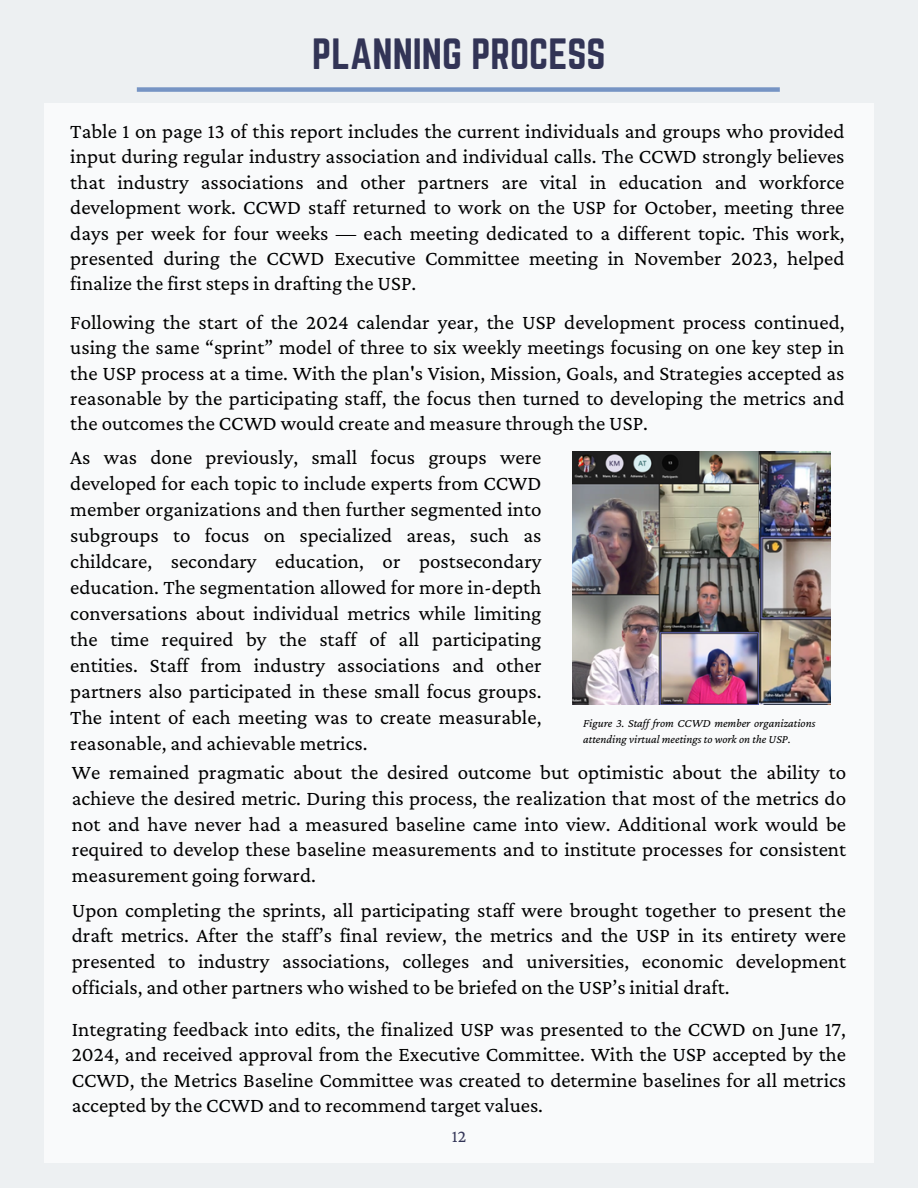
<style>
.page{position:relative;width:918px;height:1188px;background:#edf0f2}
.page>*{position:absolute;margin:0;border:0;box-sizing:border-box;transform-origin:0 0}
.t1{font:38.25px "Norwester";color:#323456}
.t2{font:21px/26px "Crimson Pro";color:#000;text-align:justify}
.t3{font:17.85px "Crimson Pro";color:#323456}
.t4{font:italic 12px/16px "Crimson Pro";color:#000}
</style>
<div class="page">
<div style="left:44px;top:103px;width:830px;height:1059px;background:#fff"></div>
<div style="left:137px;top:87px;width:643px;height:5px;background:#7694c4"></div>
<img style="left:573px;top:451px;width:187px;height:254px">
<img style="left:760px;top:451px;width:71px;height:254px">
<h2 class="t1" style="left:312px;top:30px;width:295px">PLANNING PROCESS</h2>
<h2 class="t2" style="left:70px;top:118px;width:776px;line-height:25.3px">Table 1 on page 13 of this report includes the current individuals and groups who provided input during regular industry association and individual calls. The CCWD strongly believes that industry associations and other partners are vital in education and workforce development work. CCWD staff returned to work on the USP for October, meeting three days per week for four weeks — each meeting dedicated to a different topic. This work, presented during the CCWD Executive Committee meeting in November 2023, helped finalize the first steps in drafting the USP.</h2>
<p class="t2" style="left:70px;top:309px;width:776px;line-height:25.3px">Following the start of the 2024 calendar year, the USP development process continued, using the same “sprint” model of three to six weekly meetings focusing on one key step in the USP process at a time. With the plan's Vision, Mission, Goals, and Strategies accepted as reasonable by the participating staff, the focus then turned to developing the metrics and the outcomes the CCWD would create and measure through the USP.</p>
<h2 class="t2" style="left:70px;top:444px;width:473px">As was done previously, small focus groups were developed for each topic to include experts from CCWD member organizations and then further segmented into subgroups to focus on specialized areas, such as childcare, secondary education, or postsecondary education. The segmentation allowed for more in-depth conversations about individual metrics while limiting the time required by the staff of all participating entities. Staff from industry associations and other partners also participated in these small focus groups.<br>The intent of each meeting was to create measurable, reasonable, and achievable metrics.</h2>
<p class="t4" style="left:583px;top:715px;width:234px">Figure 3. Staff from CCWD member organizations attending virtual meetings to work on the USP.</p>
<p class="t2" style="left:72px;top:759px;width:776px">We remained pragmatic about the desired outcome but optimistic about the ability to achieve the desired metric. During this process, the realization that most of the metrics do not and have never had a measured baseline came into view. Additional work would be required to develop these baseline measurements and to institute processes for consistent measurement going forward.</p>
<h2 class="t2" style="left:72px;top:897px;width:776px">Upon completing the sprints, all participating staff were brought together to present the draft metrics. After the staff’s final review, the metrics and the USP in its entirety were presented to industry associations, colleges and universities, economic development officials, and other partners who wished to be briefed on the USP’s initial draft.</h2>
<h2 class="t2" style="left:72px;top:1016px;width:776px">Integrating feedback into edits, the finalized USP was presented to the CCWD on June 17, 2024, and received approval from the Executive Committee. With the USP accepted by the CCWD, the Metrics Baseline Committee was created to determine baselines for all metrics accepted by the CCWD and to recommend target values.</h2>
<h2 class="t3" style="left:452px;top:1126px;width:16px">12</h2>
</div>
